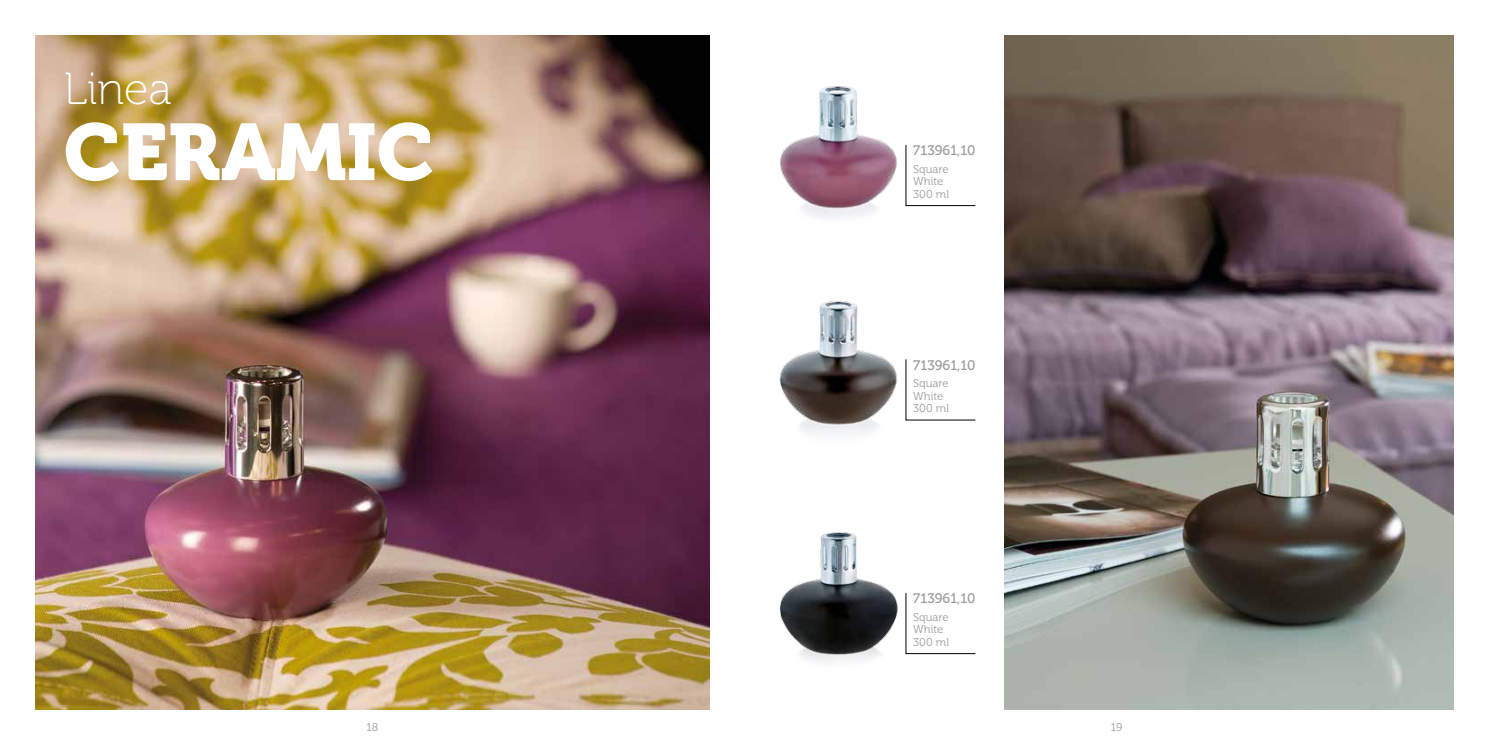
<style>
.page{position:relative;width:1489px;height:745px;background:#fff}
.page>*{position:absolute;margin:0;border:0;box-sizing:border-box;transform-origin:0 0}
.t1{font:79.5px "Museo 900";color:#fff}
.t2{font:45px "Museo 100";color:#fff}
.t3{font:13.75px "Museo 500";letter-spacing:-.005em;color:#9d9d9c}
.t4{font:11.25px/12.5px "Museo 300";color:#9d9d9c}
</style>
<div class="page">
<img style="left:35px;top:35px;width:674px;height:674px">
<img style="left:1004px;top:35px;width:449px;height:674px">
<img style="left:780px;top:86px;width:117px;height:132px">
<img style="left:779px;top:301px;width:118px;height:133px">
<img style="left:780px;top:532px;width:118px;height:132px">
<svg style="left:905px;top:144px;width:70px;height:62px"></svg>
<svg style="left:905px;top:359px;width:70px;height:61px"></svg>
<svg style="left:905px;top:593px;width:2px;height:60px"></svg>
<h2 class="t2" style="left:64px;top:64px;width:109px">Linea</h2>
<h1 class="t1" style="left:64px;top:107px;width:372px">CERAMIC</h1>
<p class="t3" style="left:913px;top:143px;width:64px">713961,10</p>
<p class="t4" style="left:913px;top:163px;width:37px">Square<br>White<br>300 ml</p>
<p class="t3" style="left:913px;top:357px;width:64px">713961,10</p>
<p class="t4" style="left:913px;top:377px;width:37px">Square<br>White<br>300 ml</p>
<p class="t3" style="left:913px;top:590px;width:64px">713961,10</p>
<p class="t4" style="left:913px;top:610px;width:37px">Square<br>White<br>300 ml</p>
<p class="t4" style="left:366px;top:720px;width:13px">18</p>
<p class="t4" style="left:1110px;top:720px;width:13px">19</p>
</div>
